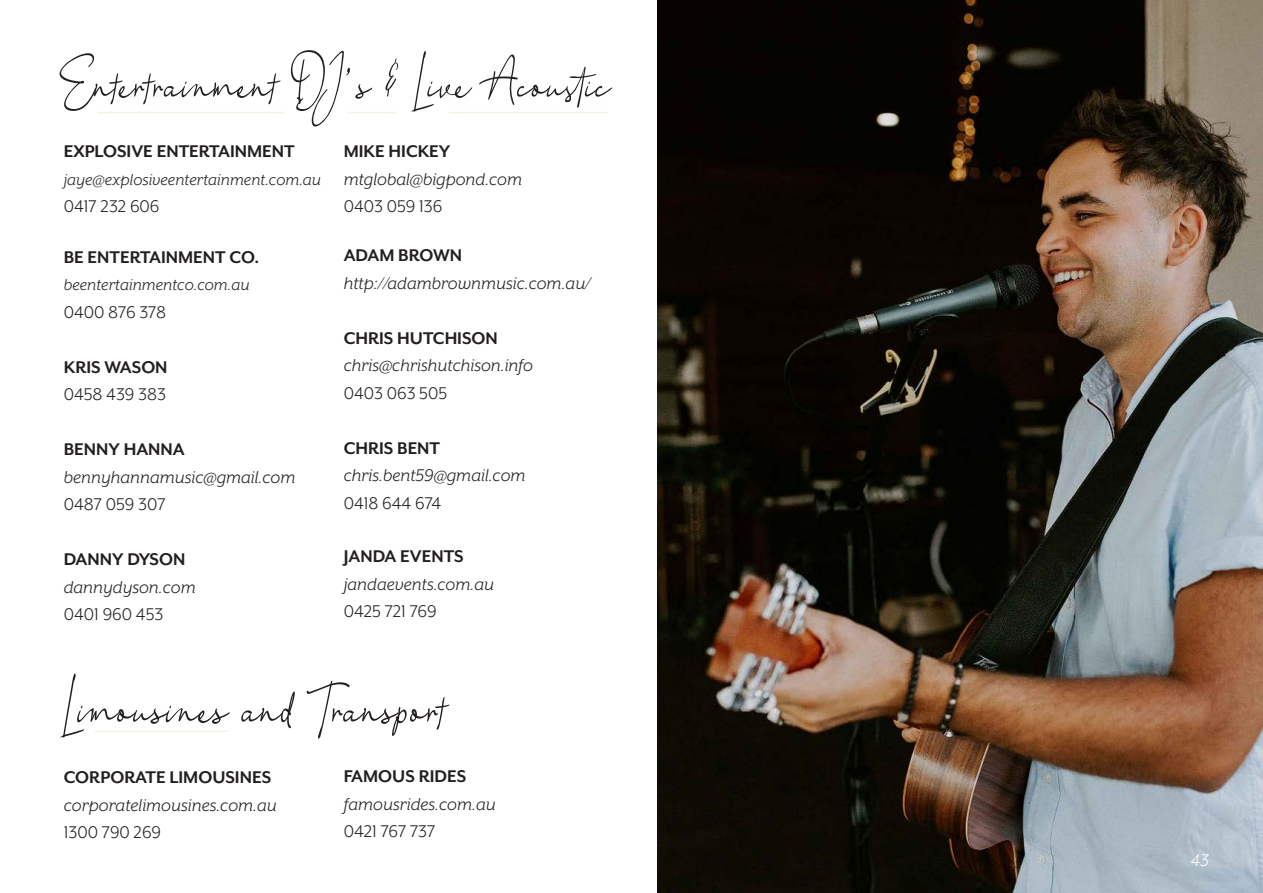
<style>
.page{position:relative;width:1263px;height:893px;background:#fff}
.page>*{position:absolute;margin:0;border:0;box-sizing:border-box;transform-origin:0 0}
.t1{font:60px "Little Queen Signature";color:#231f20}
.t2{font:57px "Little Queen Signature";color:#231f20}
.BODY{font:italic 19.5px "Mr Eaves XL San OT";color:#231f20}
.BODY-2{font:700 19.5px "Mr Eaves XL San OT";color:#231f20}
.BODY-3{font:19.5px "Mr Eaves XL San OT";color:#231f20}
.BODY-4{font:italic 19.5px "Mr Eaves XL San OT";color:#fff}
.BODY-5{font:italic 18px "Mr Eaves XL San OT";color:#231f20}
.s1{font-family:"Puzzled"}
</style>
<div class="page">
<img style="left:658px;top:0;width:605px;height:893px">
<hr style="left:95px;top:730px;width:133px;height:2px;background:#f6f1e7">
<hr style="left:98px;top:112px;width:187px;height:1px;background:#f6f1e7">
<hr style="left:449px;top:112px;width:159px;height:1px;background:#f6f1e7">
<hr style="left:347px;top:112px;width:50px;height:1px;background:#f6f1e7">
<p class="t2" style="left:64px;top:44px;width:546px">Entertrainment DJ’s <span class="s1">&amp;</span> Live Acoustic</p>
<p class="BODY-2" style="left:64px;top:140px;width:232px">EXPLOSIVE ENTERTAINMENT</p>
<p class="BODY-5" style="left:64px;top:169px;width:259px">jaye@explosiveentertainment.com.au</p>
<p class="BODY-3" style="left:64px;top:196px;width:97px">0417 232 606</p>
<p class="BODY-2" style="left:64px;top:246px;width:197px">BE ENTERTAINMENT CO.</p>
<p class="BODY-5" style="left:64px;top:275px;width:187px">beentertainmentco.com.au</p>
<p class="BODY-3" style="left:64px;top:301px;width:104px">0400 876 378</p>
<p class="BODY-2" style="left:64px;top:356px;width:105px">KRIS WASON</p>
<p class="BODY-3" style="left:64px;top:384px;width:104px">0458 439 383</p>
<p class="BODY-2" style="left:64px;top:438px;width:123px">BENNY HANNA</p>
<p class="BODY" style="left:64px;top:466px;width:233px">bennyhannamusic@gmail.com</p>
<p class="BODY-3" style="left:64px;top:494px;width:103px">0487 059 307</p>
<p class="BODY-2" style="left:64px;top:548px;width:123px">DANNY DYSON</p>
<p class="BODY" style="left:64px;top:576px;width:133px">dannydyson.com</p>
<p class="BODY-3" style="left:64px;top:604px;width:101px">0401 960 453</p>
<p class="BODY-2" style="left:344px;top:140px;width:108px">MIKE HICKEY</p>
<p class="BODY" style="left:344px;top:168px;width:180px">mtglobal@bigpond.com</p>
<p class="BODY-3" style="left:344px;top:196px;width:100px">0403 059 136</p>
<p class="BODY-2" style="left:344px;top:244px;width:120px">ADAM BROWN</p>
<p class="BODY" style="left:344px;top:272px;width:249px">http://adambrownmusic.com.au/</p>
<p class="BODY-2" style="left:344px;top:327px;width:156px">CHRIS HUTCHISON</p>
<p class="BODY" style="left:344px;top:355px;width:191px">chris@chrishutchison.info</p>
<p class="BODY-3" style="left:344px;top:382px;width:105px">0403 063 505</p>
<p class="BODY-2" style="left:344px;top:437px;width:98px">CHRIS BENT</p>
<p class="BODY" style="left:344px;top:465px;width:183px">chris.bent59@gmail.com</p>
<p class="BODY-3" style="left:344px;top:492px;width:99px">0418 644 674</p>
<p class="BODY-2" style="left:344px;top:545px;width:121px">JANDA EVENTS</p>
<p class="BODY" style="left:344px;top:573px;width:152px">jandaevents.com.au</p>
<p class="BODY-3" style="left:344px;top:601px;width:95px">0425 721 769</p>
<p class="t1" style="left:64px;top:666px;width:383px">Limousines and Transport</p>
<p class="BODY-2" style="left:64px;top:766px;width:209px">CORPORATE LIMOUSINES</p>
<p class="BODY" style="left:64px;top:794px;width:215px">corporatelimousines.com.au</p>
<p class="BODY-3" style="left:64px;top:822px;width:99px">1300 790 269</p>
<p class="BODY-2" style="left:344px;top:765px;width:124px">FAMOUS RIDES</p>
<p class="BODY" style="left:344px;top:793px;width:154px">famousrides.com.au</p>
<p class="BODY-3" style="left:344px;top:821px;width:93px">0421 767 737</p>
<p class="BODY-4" style="left:1191px;top:850px;width:20px">43</p>
</div>
